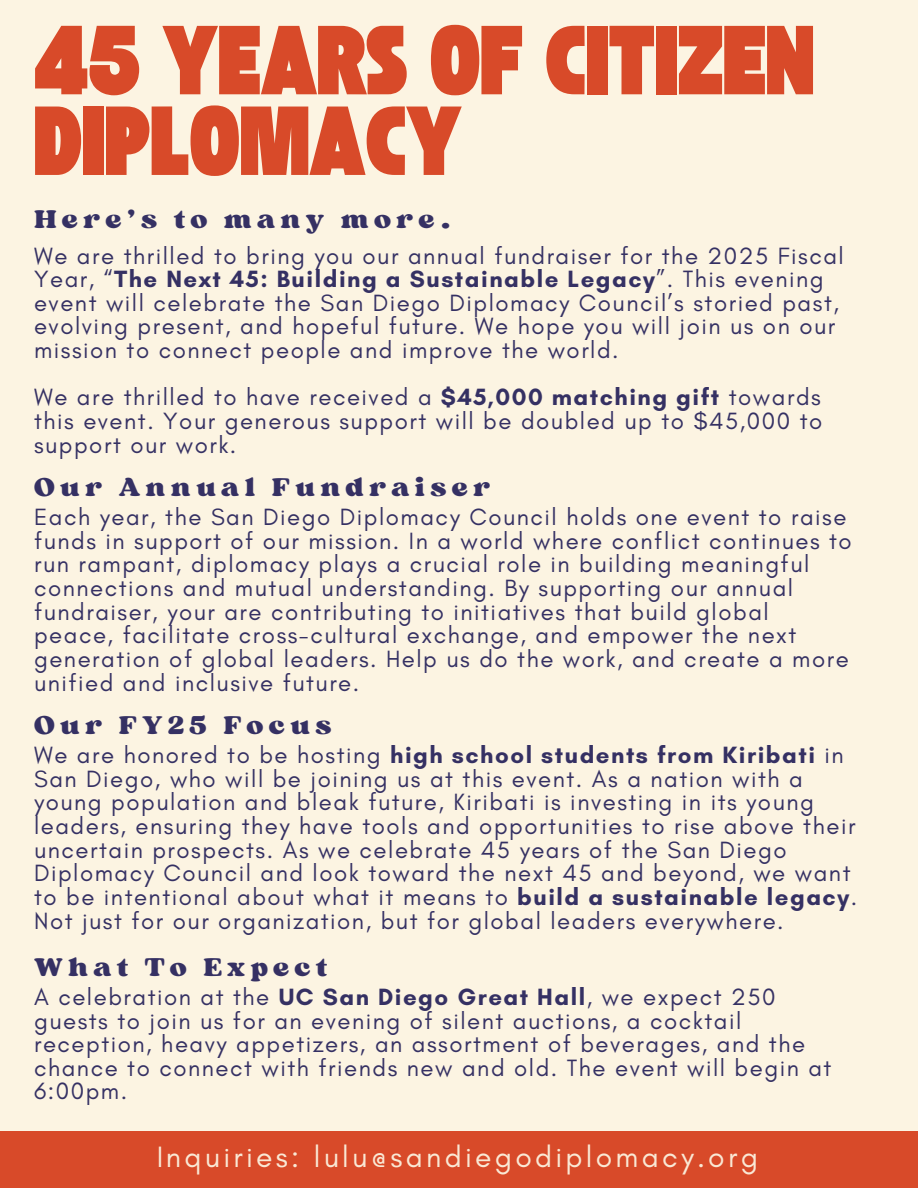
<style>
.page{position:relative;width:918px;height:1188px;background:#fcf4e2}
.page>*{position:absolute;margin:0;border:0;box-sizing:border-box;transform-origin:0 0}
.t1{font:68.55px/80.7px "TAN St Canard Display";color:#d84a29}
.t2{font:30px "Glacial Indifference";letter-spacing:.11em;color:#fcf4e2}
.t3{font:27px "Sergio Trendy";letter-spacing:.195em;color:#26225a}
.t4{font:24px/23.7px "Glacial Indifference";letter-spacing:.065em;color:#26225a}
.s1{font-weight:700}
</style>
<div class="page">
<div style="left:0;top:1132px;width:918px;height:56px;background:#d84a29"></div>
<h1 class="t1" style="left:34px;top:28px;width:782px">45 YEARS OF CITIZEN<br>DIPLOMACY</h1>
<p class="t3" style="left:34px;top:202px;width:419px">Here’s to many more.</p>
<p class="t4" style="left:34px;top:243px;width:811px">We are thrilled to bring you our annual fundraiser for the 2025 Fiscal Year, “<span class="s1">The Next 45: Building a Sustainable Legacy</span>”. This evening event will celebrate the San Diego Diplomacy Council’s storied past, evolving present, and hopeful future. We hope you will join us on our mission to connect people and improve the world.</p>
<p class="t4" style="left:34px;top:385px;width:790px;text-align:justify">We are thrilled to have received a <span class="s1">$45,000 matching gift</span> towards this event. Your generous support will be doubled up to $45,000 to support our work.</p>
<p class="t3" style="left:34px;top:470px;width:457px">Our Annual Fundraiser</p>
<p class="t4" style="left:34px;top:505px;width:819px">Each year, the San Diego Diplomacy Council holds one event to raise funds in support of our mission. In a world where conflict continues to run rampant, diplomacy plays a crucial role in building meaningful connections and mutual understanding. By supporting our annual fundraiser, your are contributing to initiatives that build global peace, facilitate cross-cultural exchange, and empower the next generation of global leaders. Help us do the work, and create a more unified and inclusive future.</p>
<p class="t3" style="left:34px;top:708px;width:299px">Our FY25 Focus</p>
<p class="t4" style="left:34px;top:743px;width:825px">We are honored to be hosting <span class="s1">high school students from Kiribati</span> in San Diego, who will be joining us at this event. As a nation with a young population and bleak future, Kiribati is investing in its young leaders, ensuring they have tools and opportunities to rise above their uncertain prospects. As we celebrate 45 years of the San Diego Diplomacy Council and look toward the next 45 and beyond, we want to be intentional about what it means to <span class="s1">build a sustainable legacy</span>.<br>Not just for our organization, but for global leaders everywhere.</p>
<p class="t3" style="left:34px;top:950px;width:295px">What To Expect</p>
<p class="t4" style="left:34px;top:985px;width:799px">A celebration at the <span class="s1">UC San Diego Great Hall</span>, we expect 250 guests to join us for an evening of silent auctions, a cocktail reception, heavy appetizers, an assortment of beverages, and the chance to connect with friends new and old. The event will begin at 6:00pm.</p>
<p class="t2" style="left:156px;top:1138px;width:603px">Inquiries: lulu@sandiegodiplomacy.org</p>
</div>
